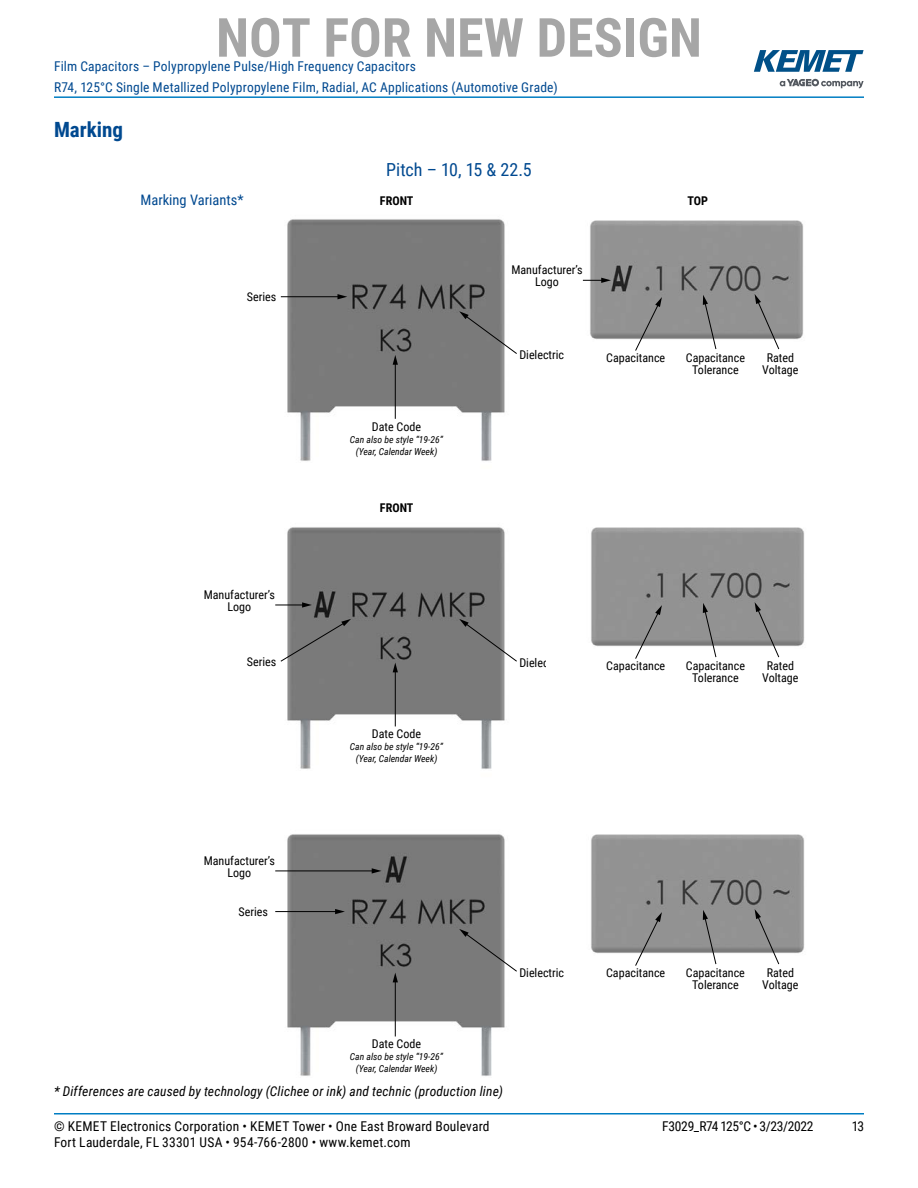
<style>
.page{position:relative;width:918px;height:1188px;background:#fff}
.page>*{position:absolute;margin:0;border:0;box-sizing:border-box;transform-origin:0 0}
.t1{font:700 54px "Roboto Condensed";color:rgb(0 0 0/.35)}
.t2{font:700 21px "Roboto Condensed";color:#004990}
.t3{font:18px "Roboto Condensed";color:#004990}
.t4{font:14.55px "Roboto Condensed";color:#004990}
.t5{font:13.5px/21px "Roboto Condensed";letter-spacing:.01em;color:#004990}
.t6{font:13.5px "Roboto Condensed";letter-spacing:.015em;color:#000}
.t7{font:italic 13.5px "Roboto Condensed";letter-spacing:.015em;color:#000}
.t8{font:13.5px "Roboto Condensed";letter-spacing:-.02em;color:#000}
.t9{font:12px/12px "Roboto Condensed";color:#000;text-align:center}
.t10{font:700 12px "Roboto Condensed";color:#000}
.t11{font:italic 9.6px/12px "Roboto Condensed";color:#000;text-align:center}
</style>
<div class="page">
<hr style="left:54px;top:1113px;width:810px;height:2px;background:#007dc3">
<hr style="left:54px;top:96px;width:810px;height:2px;background:#007dc3">
<svg style="left:780px;top:79px;width:84px;height:9px"></svg>
<svg style="left:754px;top:50px;width:110px;height:22px"></svg>
<img style="left:275px;top:219px;width:230px;height:857px">
<img style="left:591px;top:834px;width:214px;height:120px">
<svg style="left:634px;top:912px;width:28px;height:54px"></svg>
<svg style="left:755px;top:909px;width:25px;height:56px"></svg>
<svg style="left:703px;top:910px;width:14px;height:55px"></svg>
<img style="left:591px;top:527px;width:214px;height:120px">
<svg style="left:634px;top:605px;width:28px;height:54px"></svg>
<svg style="left:755px;top:602px;width:25px;height:56px"></svg>
<svg style="left:703px;top:603px;width:14px;height:55px"></svg>
<svg style="left:280px;top:619px;width:71px;height:43px;background:#848484"></svg>
<svg style="left:459px;top:619px;width:58px;height:43px"></svg>
<svg style="left:275px;top:602px;width:37px;height:6px"></svg>
<hr style="left:275px;top:870px;width:98px;height:1px;background:#000">
<svg style="left:372px;top:868px;width:10px;height:6px"></svg>
<hr style="left:275px;top:911px;width:62px;height:1px;background:#000">
<svg style="left:335px;top:909px;width:10px;height:5px"></svg>
<hr style="left:395px;top:671px;width:1px;height:55px;background:#000">
<svg style="left:393px;top:663px;width:5px;height:9px"></svg>
<svg style="left:459px;top:929px;width:58px;height:44px"></svg>
<hr style="left:395px;top:981px;width:1px;height:55px;background:#000">
<svg style="left:393px;top:973px;width:5px;height:9px"></svg>
<img style="left:582px;top:220px;width:222px;height:120px">
<svg style="left:634px;top:297px;width:28px;height:54px"></svg>
<svg style="left:755px;top:294px;width:25px;height:56px"></svg>
<svg style="left:703px;top:295px;width:14px;height:55px"></svg>
<svg style="left:459px;top:311px;width:58px;height:44px"></svg>
<svg style="left:583px;top:278px;width:28px;height:5px"></svg>
<hr style="left:395px;top:363px;width:1px;height:56px;background:#000">
<svg style="left:393px;top:355px;width:5px;height:10px"></svg>
<hr style="left:281px;top:296px;width:58px;height:1px;background:#000">
<svg style="left:337px;top:294px;width:10px;height:5px"></svg>
<h1 class="t1" style="left:216px;top:0;width:487px">NOT FOR NEW DESIGN</h1>
<p class="t5" style="left:54px;top:55px;width:505px">Film Capacitors – Polypropylene Pulse/High Frequency Capacitors<br>R74, 125°C Single Metallized Polypropylene Film, Radial, AC Applications (Automotive Grade)</p>
<h2 class="t2" style="left:54px;top:115px;width:71px">Marking</h2>
<h3 class="t3" style="left:386px;top:157px;width:147px">Pitch – 10, 15 &amp; 22.5</h3>
<p class="t4" style="left:141px;top:190px;width:105px">Marking Variants*</p>
<p class="t9" style="left:247px;top:290px;width:31px">Series</p>
<p class="t9" style="left:204px;top:588px;width:73px">Manufacturer’s<br>Logo</p>
<p class="t9" style="left:247px;top:655px;width:31px">Series</p>
<p class="t9" style="left:204px;top:854px;width:73px">Manufacturer’s<br>Logo</p>
<p class="t9" style="left:238px;top:905px;width:31px">Series</p>
<p class="t10" style="left:380px;top:192px;width:35px">FRONT</p>
<p class="t10" style="left:687px;top:192px;width:22px">TOP</p>
<p class="t9" style="left:511px;top:264px;width:73px">Manufacturer’s<br>Logo</p>
<p class="t9" style="left:372px;top:420px;width:51px">Date Code</p>
<p class="t11" style="left:350px;top:433px;width:95px">Can also be style “19-26” (Year, Calendar Week)</p>
<p class="t10" style="left:380px;top:500px;width:35px">FRONT</p>
<p class="t9" style="left:372px;top:728px;width:51px">Date Code</p>
<p class="t11" style="left:350px;top:741px;width:95px">Can also be style “19-26” (Year, Calendar Week)</p>
<p class="t9" style="left:519px;top:349px;width:46px">Dielectric</p>
<p class="t9" style="left:762px;top:351px;width:38px">Rated<br>Voltage</p>
<p class="t9" style="left:606px;top:351px;width:61px">Capacitance</p>
<p class="t9" style="left:686px;top:351px;width:61px">Capacitance<br>Tolerance</p>
<p class="t9" style="left:519px;top:656px;width:46px">Dielectric</p>
<p class="t9" style="left:606px;top:659px;width:61px">Capacitance</p>
<p class="t9" style="left:686px;top:659px;width:61px">Capacitance<br>Tolerance</p>
<p class="t9" style="left:762px;top:659px;width:38px">Rated<br>Voltage</p>
<p class="t9" style="left:372px;top:1038px;width:51px">Date Code</p>
<p class="t11" style="left:350px;top:1051px;width:95px">Can also be style “19-26” (Year, Calendar Week)</p>
<p class="t9" style="left:519px;top:966px;width:46px">Dielectric</p>
<p class="t9" style="left:606px;top:966px;width:61px">Capacitance</p>
<p class="t9" style="left:686px;top:966px;width:61px">Capacitance<br>Tolerance</p>
<p class="t9" style="left:762px;top:966px;width:38px">Rated<br>Voltage</p>
<p class="t7" style="left:54px;top:1082px;width:450px">* Differences are caused by technology (Clichee or ink) and technic (production line)</p>
<p class="t6" style="left:54px;top:1116px;width:437px">© KEMET Electronics Corporation • KEMET Tower • One East Broward Boulevard</p>
<p class="t8" style="left:662px;top:1116px;width:153px">F3029_R74 125°C • 3/23/2022</p>
<p class="t6" style="left:852px;top:1116px;width:14px">13</p>
<p class="t6" style="left:54px;top:1133px;width:358px">Fort Lauderdale, FL 33301 USA • 954-766-2800 • www.kemet.com</p>
</div>
